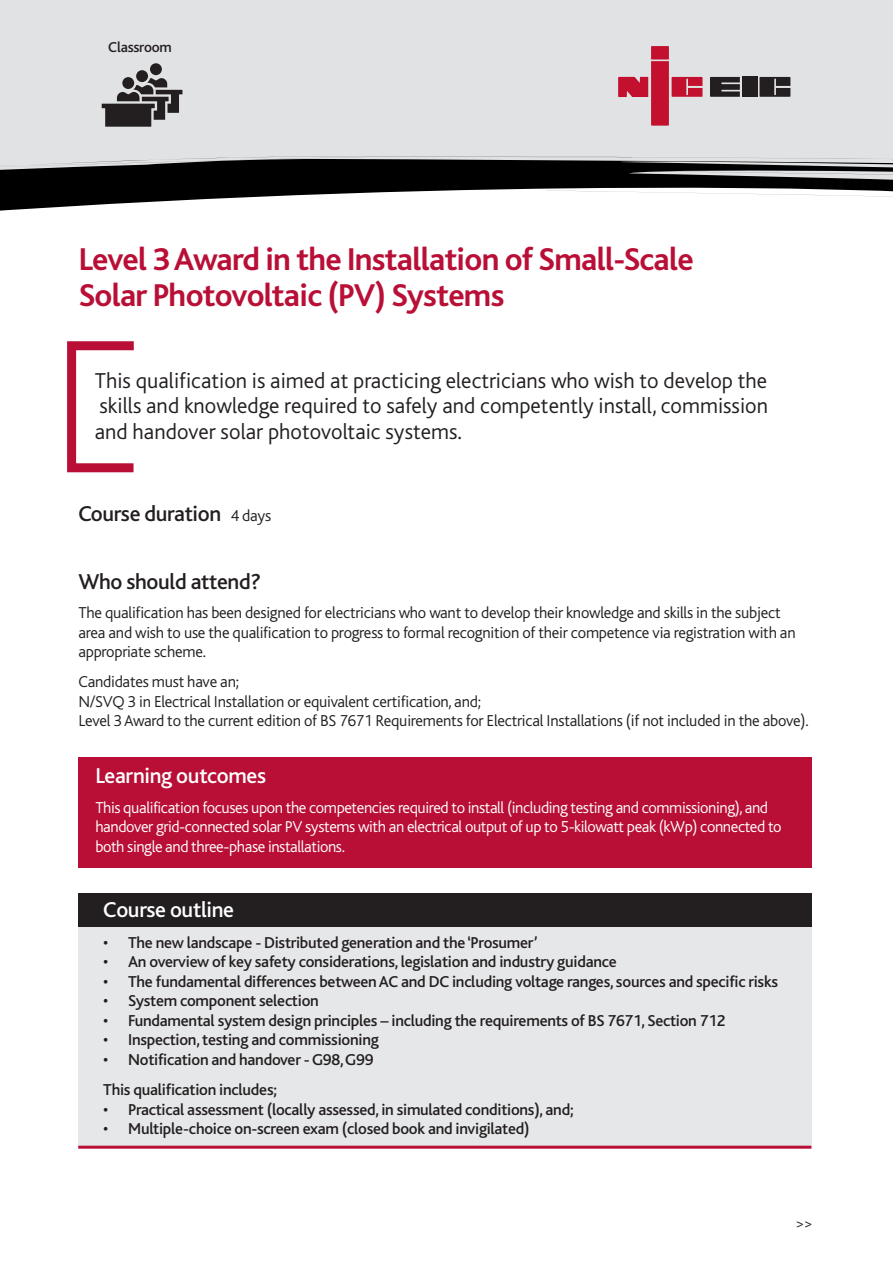
<style>
.page{position:relative;width:893px;height:1263px;background:#fff}
.page>*{position:absolute;margin:0;border:0;box-sizing:border-box;transform-origin:0 0}
.t1{font:700 33px/36px "Bliss";letter-spacing:-.02em;color:#b90f36}
.t2{font:300 22.5px/25.5px "Bliss";color:#231f20;text-align:justify}
.t3{font:500 22.5px "Bliss";letter-spacing:-.015em;color:#231f20}
.t4{font:500 22.5px "Bliss";letter-spacing:-.015em;color:#fff}
.t5{font:500 16.5px/30.8px "Bliss";letter-spacing:-.015em;color:#231f20}
.t6{font:300 16.5px/19.5px "Bliss";letter-spacing:-.015em;color:#231f20}
.t7{font:300 16.5px/19.5px "Bliss";letter-spacing:-.025em;color:#fff}
.t8{font:500 15px "Bliss";letter-spacing:-.015em;color:#231f20}
.t9{font:300 13.8px "Bliss";color:#231f20}
.s1{font-weight:300;font-size:16.5px}
</style>
<div class="page">
<div style="left:78px;top:923px;width:733px;height:224px;background:#e6e7e9"></div>
<div style="left:78px;top:894px;width:734px;height:33px;background:#231f20"></div>
<div style="left:78px;top:757px;width:734px;height:110px;background:#b90f36"></div>
<div style="left:0;top:0;width:893px;height:188px;background:#e1e2e4"></div>
<svg style="left:0;top:178px;width:893px;height:33px;fill:#000"></svg>
<svg style="left:0;top:156px;width:893px;height:22px"></svg>
<svg style="left:545px;top:190px;width:348px;height:9px"></svg>
<svg style="left:759px;top:77px;width:31px;height:20px"></svg>
<svg style="left:710px;top:77px;width:30px;height:20px"></svg>
<div style="left:742px;top:77px;width:15px;height:20px;background:#231f20"></div>
<svg style="left:618px;top:46px;width:84px;height:80px"></svg>
<div style="left:67px;top:341px;width:71px;height:131px;border:9px solid #b90f36"></div>
<svg style="left:102px;top:63px;width:81px;height:64px"></svg>
<div style="left:150px;top:63px;width:12px;height:12px;background:#231f20;border-radius:50%"></div>
<div style="left:136px;top:70px;width:12px;height:12px;background:#231f20;border-radius:50%"></div>
<div style="left:122px;top:77px;width:12px;height:12px;background:#231f20;border-radius:50%"></div>
<hr style="left:78px;top:1146px;width:733px;height:3px;background:#b90f36">
<p class="t8" style="left:108px;top:41px;width:65px">Classroom</p>
<h1 class="t1" style="left:79px;top:244px;width:617px">Level 3 Award in the Installation of Small-Scale<br>Solar Photovoltaic (PV) Systems</h1>
<h2 class="t2" style="left:95px;top:370px;width:675px">This qualification is aimed at practicing electricians who wish to develop the skills and knowledge required to safely and competently install, commission and handover solar photovoltaic systems.</h2>
<h2 class="t3" style="left:78px;top:505px;width:194px">Course duration <span class="s1">4 days</span></h2>
<h2 class="t3" style="left:78px;top:573px;width:184px">Who should attend?</h2>
<p class="t6" style="left:78px;top:605px;width:719px">The qualification has been designed for electricians who want to develop their knowledge and skills in the subject area and wish to use the qualification to progress to formal recognition of their competence via registration with an appropriate scheme.</p>
<p class="t6" style="left:78px;top:674px;width:732px">Candidates must have an;<br>N/SVQ 3 in Electrical Installation or equivalent certification, and;<br>Level 3 Award to the current edition of BS 7671 Requirements for Electrical Installations (if not included in the above).</p>
<h2 class="t4" style="left:95px;top:767px;width:172px">Learning outcomes</h2>
<p class="t7" style="left:95px;top:799px;width:688px">This qualification focuses upon the competencies required to install (including testing and commissioning), and handover grid-connected solar PV systems with an electrical output of up to 5-kilowatt peak (kWp) connected to both single and three-phase installations.</p>
<h2 class="t4" style="left:103px;top:901px;width:132px">Course outline</h2>
<p class="t5" style="left:103px;top:928px;width:436px">• The new landscape - Distributed generation and the ‘Prosumer’</p>
<p class="t5" style="left:103px;top:948px;width:515px">• An overview of key safety considerations, legislation and industry guidance</p>
<p class="t5" style="left:103px;top:967px;width:676px">• The fundamental differences between AC and DC including voltage ranges, sources and specific risks</p>
<p class="t5" style="left:103px;top:987px;width:217px">• System component selection</p>
<p class="t5" style="left:103px;top:1006px;width:624px">• Fundamental system design principles – including the requirements of BS 7671, Section 712</p>
<p class="t5" style="left:103px;top:1026px;width:277px">• Inspection, testing and commissioning</p>
<p class="t5" style="left:103px;top:1045px;width:272px">• Notification and handover - G98, G99<br>This qualification includes;</p>
<p class="t5" style="left:103px;top:1095px;width:472px">• Practical assessment (locally assessed, in simulated conditions), and;</p>
<p class="t5" style="left:103px;top:1115px;width:428px">• Multiple-choice on-screen exam (closed book and invigilated)</p>
<p class="t9" style="left:795px;top:1218px;width:19px">&gt;&gt;</p>
</div>
